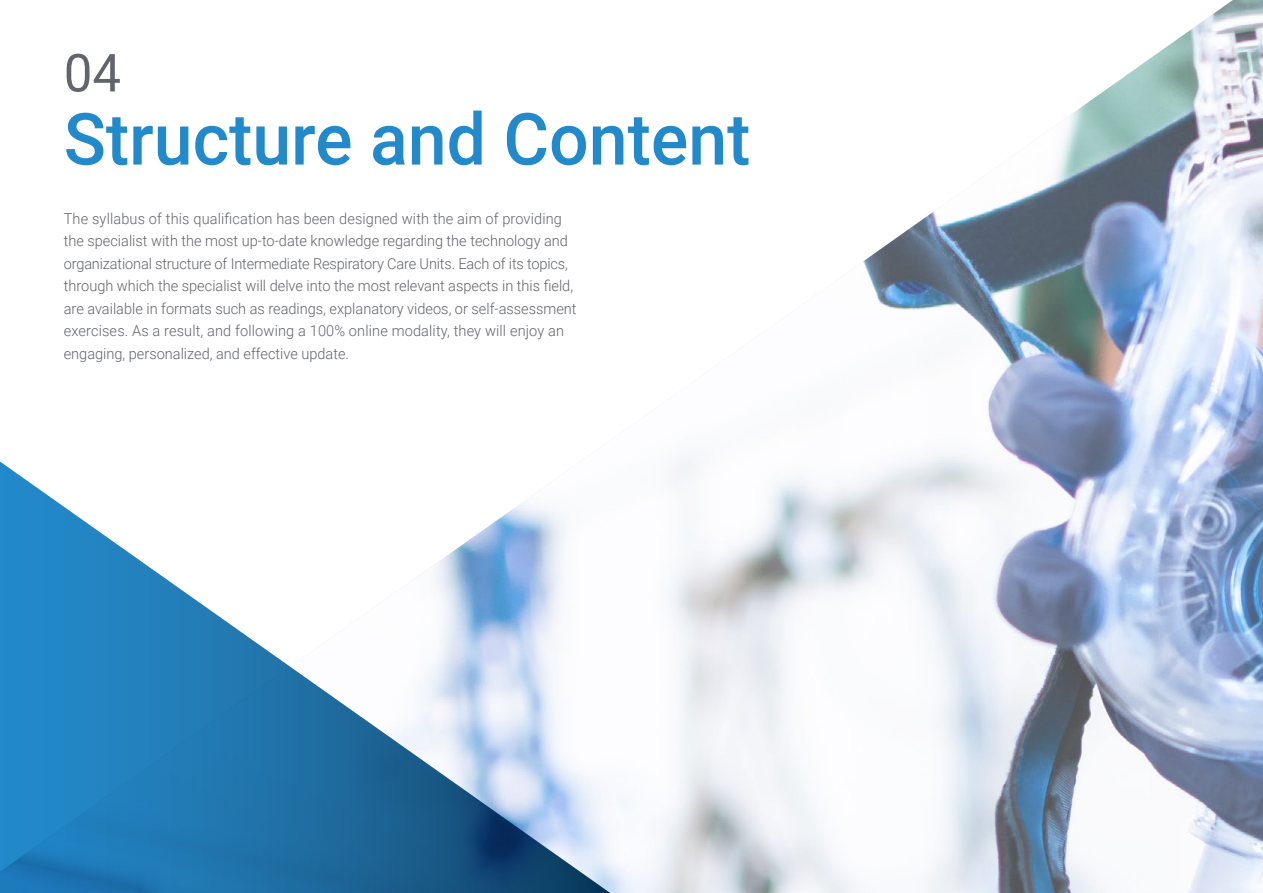
<style>
.page{position:relative;width:1263px;height:893px;background:#fff}
.page>*{position:absolute;margin:0;border:0;box-sizing:border-box;transform-origin:0 0}
.t1{font:500 72px "Roboto";color:#2289ca}
.t2{font:52.5px "Roboto";color:#61646a}
.t3{font:300 15px/22.5px "Roboto";color:#61646a}
</style>
<div class="page">
<img style="left:640px;top:0;width:623px;height:893px">
<svg style="left:0;top:461px;width:640px;height:432px"></svg>
<h2 class="t2" style="left:64px;top:36px;width:59px">04</h2>
<h1 class="t1" style="left:64px;top:89px;width:688px">Structure and Content</h1>
<p class="t3" style="left:64px;top:207px;width:514px">The syllabus of this qualification has been designed with the aim of providing the specialist with the most up-to-date knowledge regarding the technology and organizational structure of Intermediate Respiratory Care Units. Each of its topics, through which the specialist will delve into the most relevant aspects in this field, are available in formats such as readings, explanatory videos, or self-assessment exercises. As a result, and following a 100% online modality, they will enjoy an engaging, personalized, and effective update.</p>
</div>
